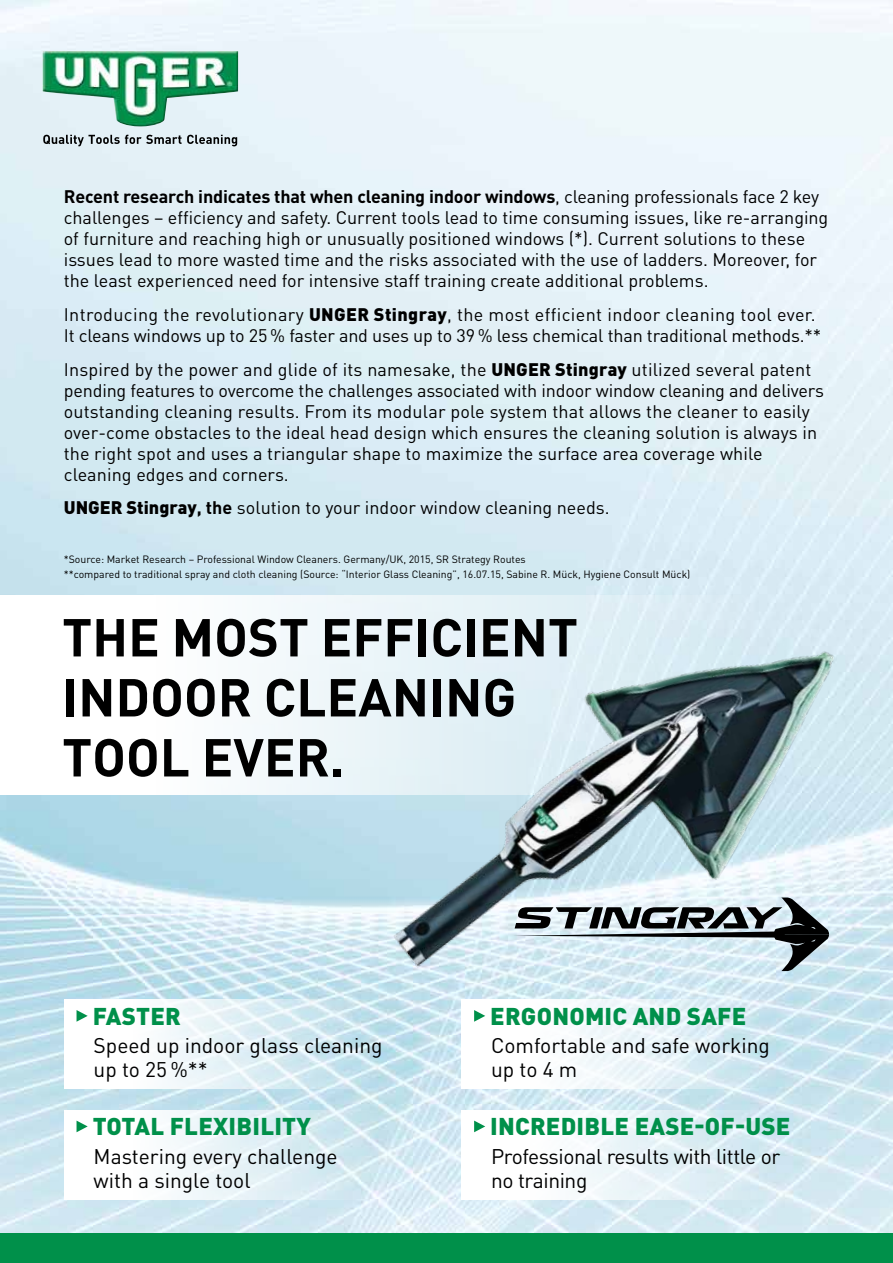
<style>
.page{position:relative;width:893px;height:1263px;background:#fff}
.page>*{position:absolute;margin:0;border:0;box-sizing:border-box;transform-origin:0 0}
.t1{font:700 52.5px/60px "DIN Pro";color:#000}
.t2{font:900 24px "DIN Pro";letter-spacing:.01em;color:#00904a}
.t3{font:21px/24px "DIN Pro";color:#000}
.t4{font:21px/24px "DIN Pro";letter-spacing:-.02em;color:#000}
.t5{font:18px/21px "DIN Pro";color:#000}
.t6{font:18px "DIN Pro";letter-spacing:.02em;color:#000}
.t7{font:900 18px "DIN Pro";color:#000}
.t8{font:10.5px/15px "DIN Pro";color:#000}
.s1{font-weight:700}
.s2{font-weight:900}
</style>
<div class="page">
<img style="left:0;top:0;width:893px;height:1233px">
<div style="left:0;top:1233px;width:893px;height:30px;background:#00904a"></div>
<div style="left:0;top:595px;width:893px;height:200px;background:linear-gradient(to right,#fff,#d2e7f2)"></div>
<img style="left:317px;top:634px;width:548px;height:351px">
<svg style="left:513px;top:897px;width:316px;height:74px;background:#a7b4ba"></svg>
<svg style="left:64px;top:999px;width:368px;height:90px"></svg>
<svg style="left:461px;top:999px;width:368px;height:90px"></svg>
<svg style="left:64px;top:1110px;width:368px;height:89px"></svg>
<svg style="left:461px;top:1110px;width:368px;height:89px"></svg>
<img style="left:43px;top:51px;width:195px;height:75px">
<svg style="left:43px;top:135px;width:194px;height:11px;background:#9ea7ac"></svg>
<svg style="left:77px;top:1010px;width:11px;height:12px"></svg>
<svg style="left:474px;top:1010px;width:11px;height:12px"></svg>
<svg style="left:77px;top:1120px;width:11px;height:12px"></svg>
<svg style="left:474px;top:1120px;width:11px;height:12px"></svg>
<p class="t5" style="left:64px;top:185px;width:766px"><span class="s1">Recent research indicates that when cleaning indoor windows</span>, cleaning professionals face 2 key challenges – efficiency and safety. Current tools lead to time consuming issues, like re-arranging of furniture and reaching high or unusually positioned windows (*). Current solutions to these issues lead to more wasted time and the risks associated with the use of ladders. Moreover, for the least experienced need for intensive staff training create additional problems.</p>
<p class="t6" style="left:64px;top:302px;width:271px">Introducing the revolutionary <span class="s2">UNGER</span></p>
<p class="t5" style="left:64px;top:303px;width:759px;text-indent:310px"><span class="s2">STINGRAY</span>, the most efficient indoor cleaning tool ever.<br>It cleans windows up to 25 % faster and uses up to 39 % less chemical than traditional methods.**</p>
<p class="t5" style="left:64px;top:358px;width:453px">Inspired by the power and glide of its namesake, the <span class="s2">UNGER</span></p>
<p class="t5" style="left:64px;top:358px;width:762px;text-indent:491px"><span class="s2">STINGRAY</span> utilized several patent pending features to overcome the challenges associated with indoor window cleaning and delivers outstanding cleaning results. From its modular pole system that allows the cleaner to easily over-come obstacles to the ideal head design which ensures the cleaning solution is always in the right spot and uses a triangular shape to maximize the surface area coverage while cleaning edges and corners.</p>
<p class="t7" style="left:64px;top:496px;width:25px">UNGER</p>
<p class="t5" style="left:127px;top:497px;width:484px"><span class="s2">STINGRAY</span><span class="s1">, the</span> solution to your indoor window cleaning needs.</p>
<p class="t8" style="left:64px;top:551px;width:628px">*Source: Market Research – Professional Window Cleaners. Germany/UK, 2015, SR Strategy Routes<br>**compared to traditional spray and cloth cleaning (Source: “Interior Glass Cleaning”, 16.07.15, Sabine R. Mück, Hygiene Consult Mück)</p>
<h1 class="t1" style="left:62px;top:605px;width:449px">The most efficient indoor cleaning tool ever</h1>
<h1 class="t1" style="left:330px;top:725px;width:16px">.</h1>
<h2 class="t2" style="left:93px;top:1000px;width:90px">FASTER</h2>
<p class="t3" style="left:94px;top:1033px;width:291px">Speed up indoor glass cleaning up to 25 %**</p>
<h2 class="t2" style="left:93px;top:1110px;width:16px">TOTA</h2>
<h2 class="t2" style="left:150px;top:1110px;width:162px">L FLEXIBILITY</h2>
<p class="t3" style="left:94px;top:1143px;width:246px">Mastering every challenge with a single tool</p>
<h2 class="t2" style="left:490px;top:1000px;width:258px">ERGONOMIC AND SAFE</h2>
<p class="t3" style="left:491px;top:1033px;width:280px">Comfortable and safe working upto4m</p>
<h2 class="t2" style="left:490px;top:1110px;width:14px">INCREDI</h2>
<h2 class="t2" style="left:585px;top:1110px;width:66px">BLE EASE</h2>
<h2 class="t2" style="left:695px;top:1110px;width:82px">-OF-USE</h2>
<p class="t4" style="left:491px;top:1143px;width:291px">Professional results with little or no training</p>
</div>
